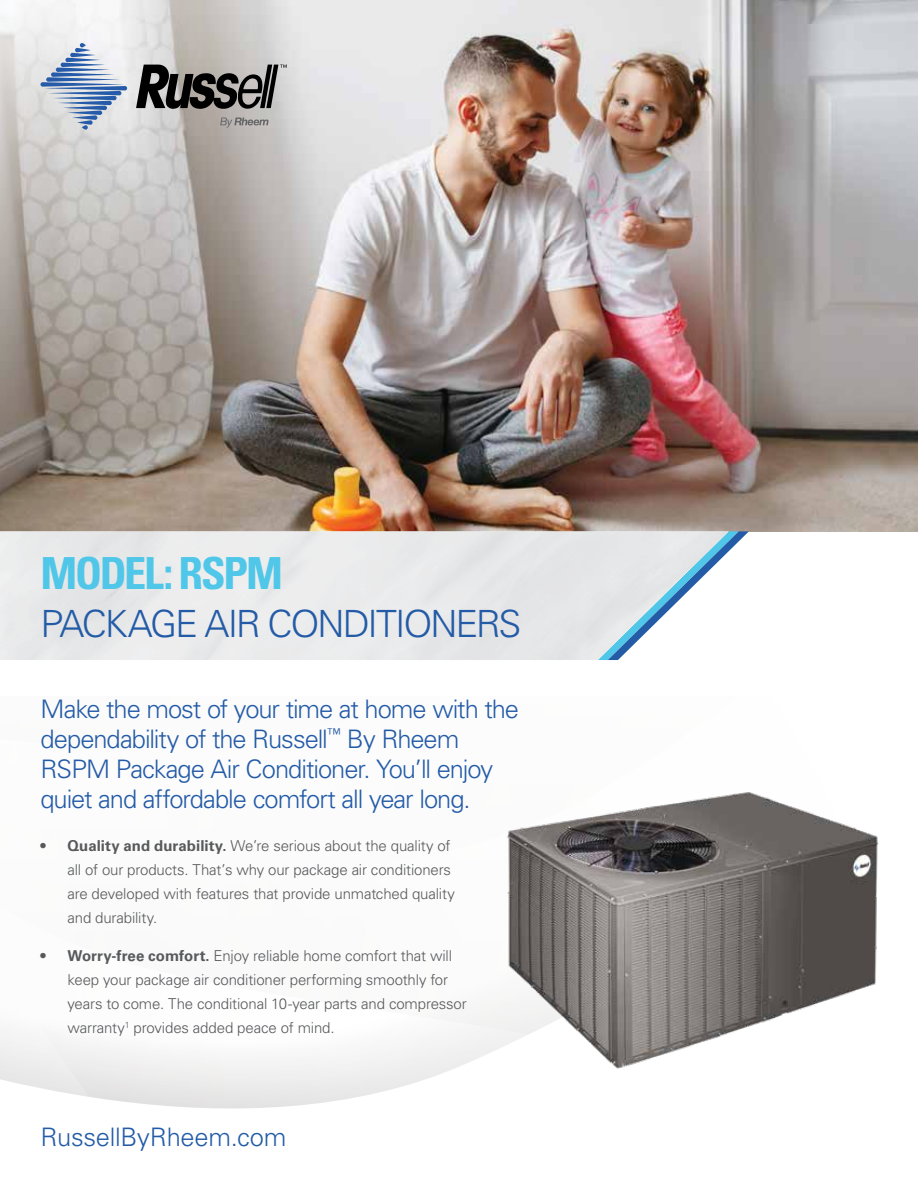
<style>
.page{position:relative;width:918px;height:1188px;background:#fff}
.page>*{position:absolute;margin:0;border:0;box-sizing:border-box;transform-origin:0 0}
.t1{font:700 condensed 44.25px "Univers";letter-spacing:-.05em;color:#50c7e8}
.t2{font:300 37.5px "Univers";letter-spacing:-.06em;color:#235ba7}
.t3{font:300 25.5px/30px "Univers";letter-spacing:-.04em;color:#235ba7}
.t4{font:300 25.5px "Univers";letter-spacing:-.01em;color:#235ba7}
.t5{font:300 15px/24px "Univers";letter-spacing:-.01em;color:#58595b}
.s1{font-weight:700}
</style>
<div class="page">
<img style="left:0;top:0;width:918px;height:531px">
<svg style="left:0;top:1001px;width:503px;height:108px"></svg>
<svg style="left:729px;top:531px;width:20px;height:20px"></svg>
<img style="left:0;top:531px;width:729px;height:129px">
<img style="left:503px;top:792px;width:376px;height:277px">
<svg style="left:40px;top:82px;width:84px;height:5px"></svg>
<svg style="left:46px;top:77px;width:74px;height:5px"></svg>
<svg style="left:51px;top:72px;width:64px;height:5px"></svg>
<svg style="left:56px;top:68px;width:54px;height:4px"></svg>
<svg style="left:61px;top:63px;width:44px;height:4px"></svg>
<svg style="left:65px;top:58px;width:35px;height:4px"></svg>
<svg style="left:70px;top:53px;width:26px;height:4px"></svg>
<svg style="left:75px;top:48px;width:16px;height:4px"></svg>
<svg style="left:80px;top:43px;width:6px;height:4px"></svg>
<svg style="left:43px;top:86px;width:84px;height:4px"></svg>
<svg style="left:48px;top:91px;width:73px;height:4px"></svg>
<svg style="left:53px;top:96px;width:64px;height:4px"></svg>
<svg style="left:58px;top:101px;width:54px;height:4px"></svg>
<svg style="left:63px;top:106px;width:44px;height:4px"></svg>
<svg style="left:67px;top:111px;width:35px;height:4px"></svg>
<svg style="left:72px;top:115px;width:25px;height:5px"></svg>
<svg style="left:77px;top:120px;width:16px;height:5px"></svg>
<svg style="left:82px;top:125px;width:6px;height:5px"></svg>
<svg style="left:220px;top:118px;width:49px;height:10px"></svg>
<svg style="left:136px;top:65px;width:151px;height:44px;background:#63615f"></svg>
<h1 class="t1" style="left:41px;top:546px;width:244px">MODEL: RSPM</h1>
<h2 class="t2" style="left:40px;top:601px;width:482px">PACKAGE AIR CONDITIONERS</h2>
<h3 class="t3" style="left:40px;top:694px;width:480px">Make the most of your time at home with the dependability of the Russell<sup>™</sup> By Rheem RSPM Package Air Conditioner. You’ll enjoy quiet and affordable comfort all year long.</h3>
<p class="t5" style="left:67px;top:834px;width:389px;text-indent:-27px"><span class="s1">• Quality and durability.</span> We’re serious about the quality of all of our products. That’s why our package air conditioners are developed with features that provide unmatched quality and durability.</p>
<p class="t5" style="left:67px;top:944px;width:401px;text-indent:-27px"><span class="s1">• Worry-free comfort.</span> Enjoy reliable home comfort that will keep your package air conditioner performing smoothly for years to come. The conditional 10-year parts and compressor warranty<sup>1</sup> provides added peace of mind.</p>
<h3 class="t4" style="left:40px;top:1122px;width:248px">RussellByRheem.com</h3>
</div>
